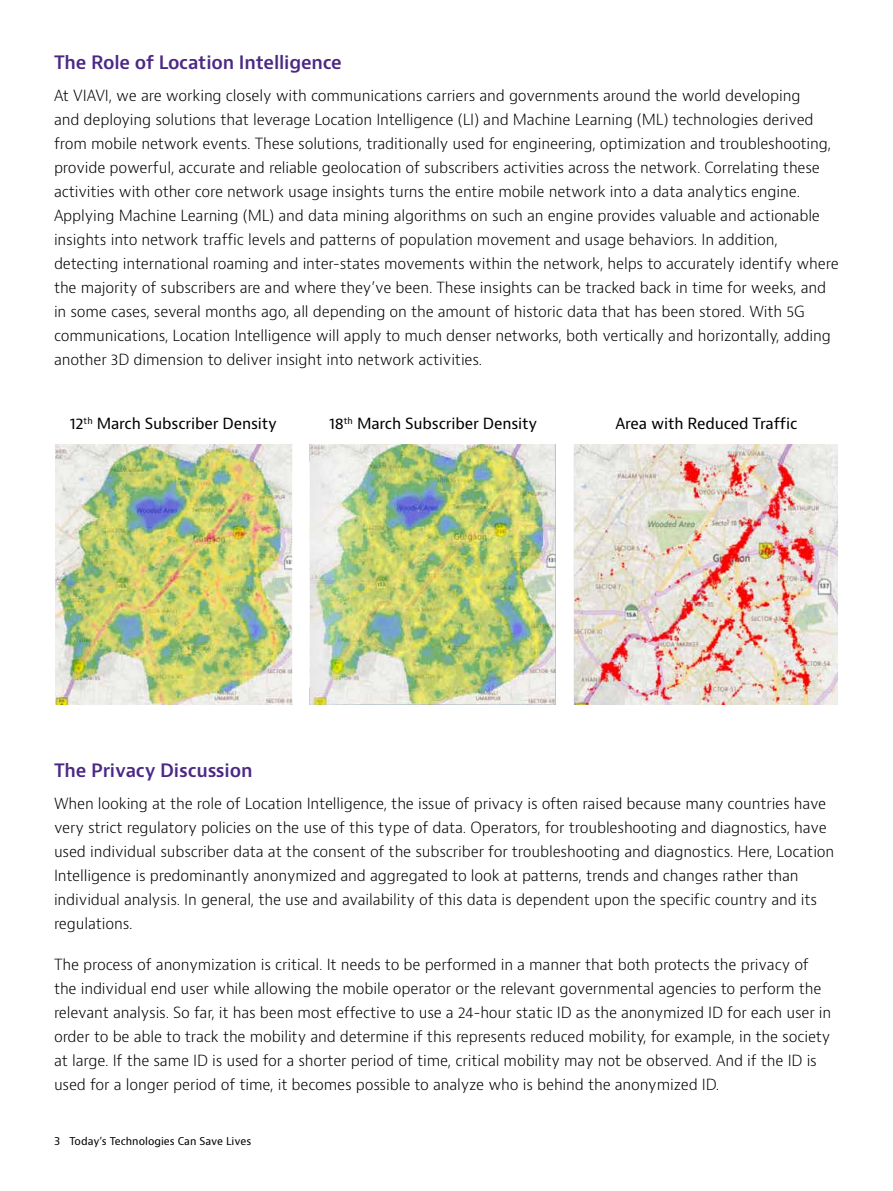
<style>
.page{position:relative;width:893px;height:1191px;background:#fff}
.page>*{position:absolute;margin:0;border:0;box-sizing:border-box;transform-origin:0 0}
.t1{font:600 18px "Bernino Sans";letter-spacing:-.01em;color:#4b2885}
.t2{font:300 15px/24px "Bernino Sans";letter-spacing:-.01em;color:#000}
.t3{font:15px "Bernino Sans";letter-spacing:-.01em;color:#000}
.t4{font:10.5px "Bernino Sans";color:#000}
</style>
<div class="page">
<img style="left:56px;top:444px;width:782px;height:260px">
<p class="t1" style="left:54px;top:50px;width:289px">The Role of Location Intelligence</p>
<p class="t2" style="left:54px;top:84px;width:786px">At VIAVI, we are working closely with communications carriers and governments around the world developing<br>and deploying solutions that leverage Location Intelligence (LI) and Machine Learning (ML) technologies derived from mobile network events. These solutions, traditionally used for engineering, optimization and troubleshooting, provide powerful, accurate and reliable geolocation of subscribers activities across the network. Correlating these activities with other core network usage insights turns the entire mobile network into a data analytics engine.<br>Applying Machine Learning (ML) and data mining algorithms on such an engine provides valuable and actionable insights into network traffic levels and patterns of population movement and usage behaviors. In addition, detecting international roaming and inter-states movements within the network, helps to accurately identify where the majority of subscribers are and where they’ve been. These insights can be tracked back in time for weeks, and in some cases, several months ago, all depending on the amount of historic data that has been stored. With 5G communications, Location Intelligence will apply to much denser networks, both vertically and horizontally, adding another 3D dimension to deliver insight into network activities.</p>
<p class="t3" style="left:70px;top:413px;width:209px">12<sup>th</sup> March Subscriber Density</p>
<p class="t3" style="left:329px;top:413px;width:210px">18<sup>th</sup> March Subscriber Density</p>
<p class="t3" style="left:615px;top:413px;width:183px">Area with Reduced Traffic</p>
<p class="t1" style="left:54px;top:758px;width:200px">The Privacy Discussion</p>
<p class="t2" style="left:54px;top:792px;width:782px">When looking at the role of Location Intelligence, the issue of privacy is often raised because many countries have very strict regulatory policies on the use of this type of data. Operators, for troubleshooting and diagnostics, have used individual subscriber data at the consent of the subscriber for troubleshooting and diagnostics. Here, Location Intelligence is predominantly anonymized and aggregated to look at patterns, trends and changes rather than individual analysis. In general, the use and availability of this data is dependent upon the specific country and its regulations.</p>
<p class="t2" style="left:54px;top:953px;width:779px">The process of anonymization is critical. It needs to be performed in a manner that both protects the privacy of the individual end user while allowing the mobile operator or the relevant governmental agencies to perform the relevant analysis. So far, it has been most effective to use a 24-hour static ID as the anonymized ID for each user in order to be able to track the mobility and determine if this represents reduced mobility, for example, in the society at large. If the same ID is used for a shorter period of time, critical mobility may not be observed. And if the ID is used for a longer period of time, it becomes possible to analyze who is behind the anonymized ID.</p>
<p class="t4" style="left:54px;top:1134px;width:199px">3 Today’s Technologies Can Save Lives</p>
</div>
